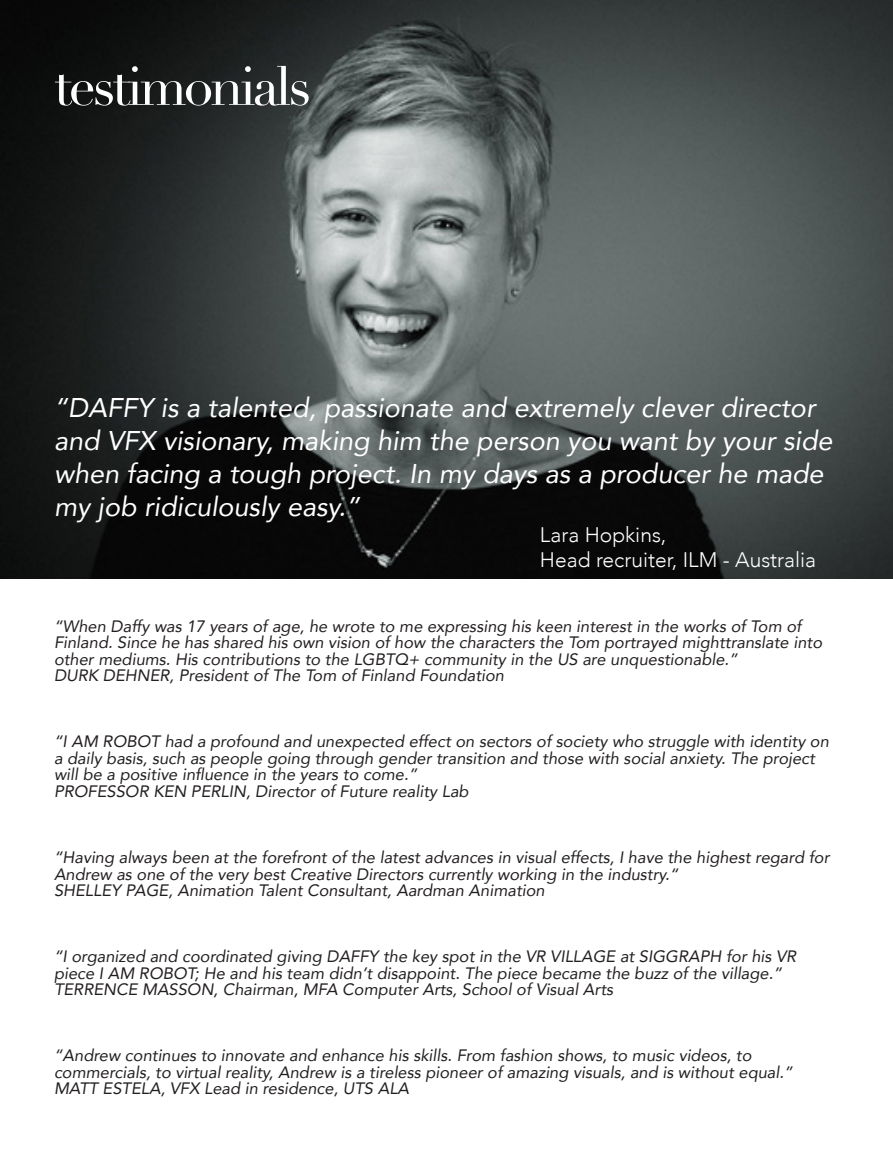
<style>
.page{position:relative;width:893px;height:1153px;background:#fff}
.page>*{position:absolute;margin:0;border:0;box-sizing:border-box;transform-origin:0 0}
.t1{font:54px "Didot";letter-spacing:-.06em;color:#fff}
.t2{font:italic 27px/33px "Avenir";color:#fff}
.t3{font:300 21px/25.2px "Avenir";color:#fff}
.t4{font:italic 16.5px/16.5px "Avenir";color:#231f20}
</style>
<div class="page">
<img style="left:0;top:0;width:893px;height:578px">
<p class="t1" style="left:54px;top:54px;width:259px">testimonials</p>
<p class="t2" style="left:54px;top:391px;width:780px">“DAFFY is a talented, passionate and extremely clever director and VFX visionary, making him the person you want by your side when facing a tough project. In my days as a producer he made my job ridiculously easy.”</p>
<p class="t3" style="left:540px;top:522px;width:278px">Lara Hopkins,<br>Head recruiter, ILM - Australia</p>
<p class="t4" style="left:54px;top:617px;width:770px">“When Daffy was 17 years of age, he wrote to me expressing his keen interest in the works of Tom of<br>Finland. Since he has shared his own vision of how the characters the Tom portrayed mighttranslate into other mediums. His contributions to the LGBTQ+ community in the US are unquestionable.”</p>
<p class="t4" style="left:54px;top:667px;width:452px">DURK DEHNER, President of The Tom of Finland Foundation</p>
<p class="t4" style="left:54px;top:733px;width:776px">“I AM ROBOT had a profound and unexpected effect on sectors of society who struggle with identity on a daily basis, such as people going through gender transition and those with social anxiety. The project will be a positive influence in the years to come.”</p>
<p class="t4" style="left:54px;top:782px;width:416px">PROFESSOR KEN PERLIN, Director of Future reality Lab</p>
<p class="t4" style="left:54px;top:848px;width:777px">“Having always been at the forefront of the latest advances in visual effects, I have the highest regard for<br>Andrew as one of the very best Creative Directors currently working in the industry.“</p>
<p class="t4" style="left:54px;top:881px;width:492px">SHELLEY PAGE, Animation Talent Consultant, Aardman Animation</p>
<p class="t4" style="left:54px;top:947px;width:744px">“I organized and coordinated giving DAFFY the key spot in the VR VILLAGE at SIGGRAPH for his VR piece I AM ROBOT; He and his team didn’t disappoint. The piece became the buzz of the village.”</p>
<p class="t4" style="left:54px;top:980px;width:561px">TERRENCE MASSON, Chairman, MFA Computer Arts, School of Visual Arts</p>
<p class="t4" style="left:54px;top:1046px;width:740px">“Andrew continues to innovate and enhance his skills. From fashion shows, to music videos, to commercials, to virtual reality, Andrew is a tireless pioneer of amazing visuals, and is without equal.”</p>
<p class="t4" style="left:54px;top:1079px;width:357px">MATT ESTELA, VFX Lead in residence, UTS ALA</p>
</div>
